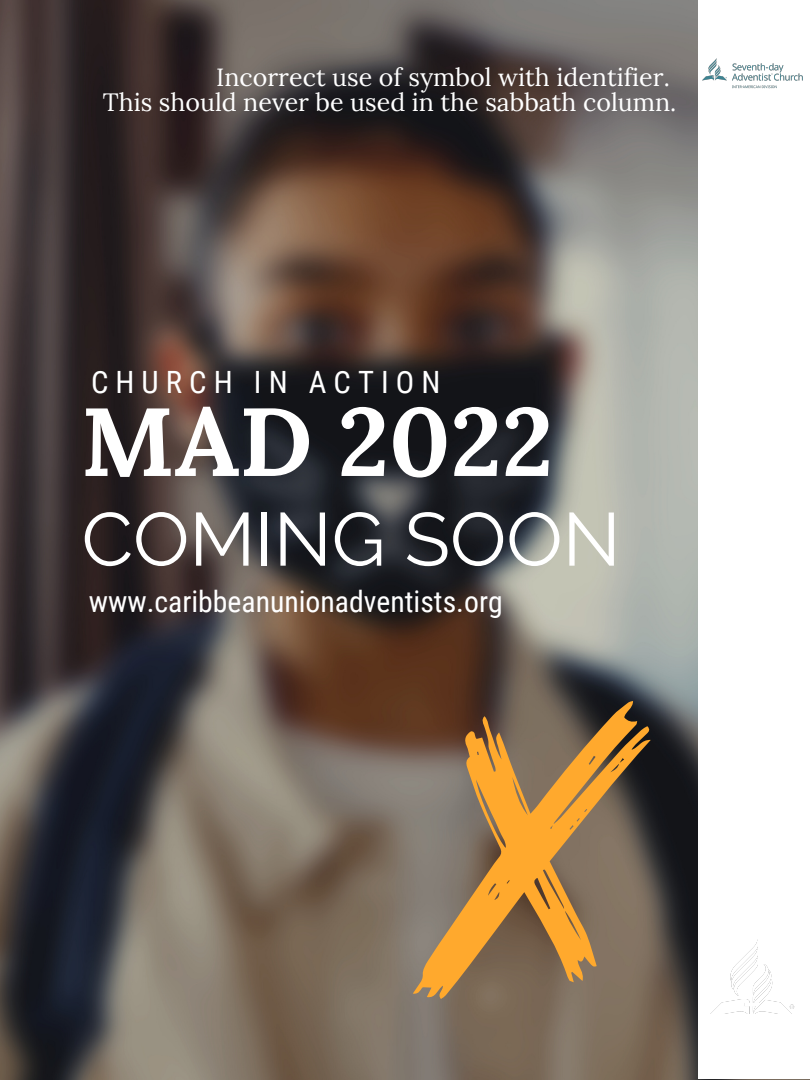
<style>
.page{position:relative;width:810px;height:1080px;background:#fff}
.page>*{position:absolute;margin:0;border:0;box-sizing:border-box;transform-origin:0 0}
.t1{font:700 96.44px "Lora";color:#fff}
.t2{font:75px "Raleway";color:#fff}
.t3{font:30.69px "Roboto Condensed";letter-spacing:.23em;color:#fff}
.t4{font:29.69px "Roboto Condensed";color:#fff}
.t5{font:25px/24.4px "Lora";color:#fff;text-align:right}
</style>
<div class="page">
<img style="left:0;top:0;width:810px;height:1080px">
<div style="left:698px;top:0;width:112px;height:1079px;background:#fff"></div>
<img style="left:711px;top:939px;width:84px;height:74px">
<svg style="left:413px;top:701px;width:238px;height:298px;background:#9c794d"></svg>
<img style="left:703px;top:58px;width:100px;height:31px">
<p class="t5" style="left:103px;top:65px;width:575px">Incorrect use of symbol with identifier.<br>This should never be used in the sabbath column.</p>
<p class="t3" style="left:91px;top:364px;width:351px">CHURCH IN ACTION</p>
<h1 class="t1" style="left:81px;top:379px;width:474px">MAD 2022</h1>
<h2 class="t2" style="left:82px;top:495px;width:540px">COMING SOON</h2>
<p class="t4" style="left:89px;top:585px;width:415px">www.caribbeanunionadventists.org</p>
</div>
